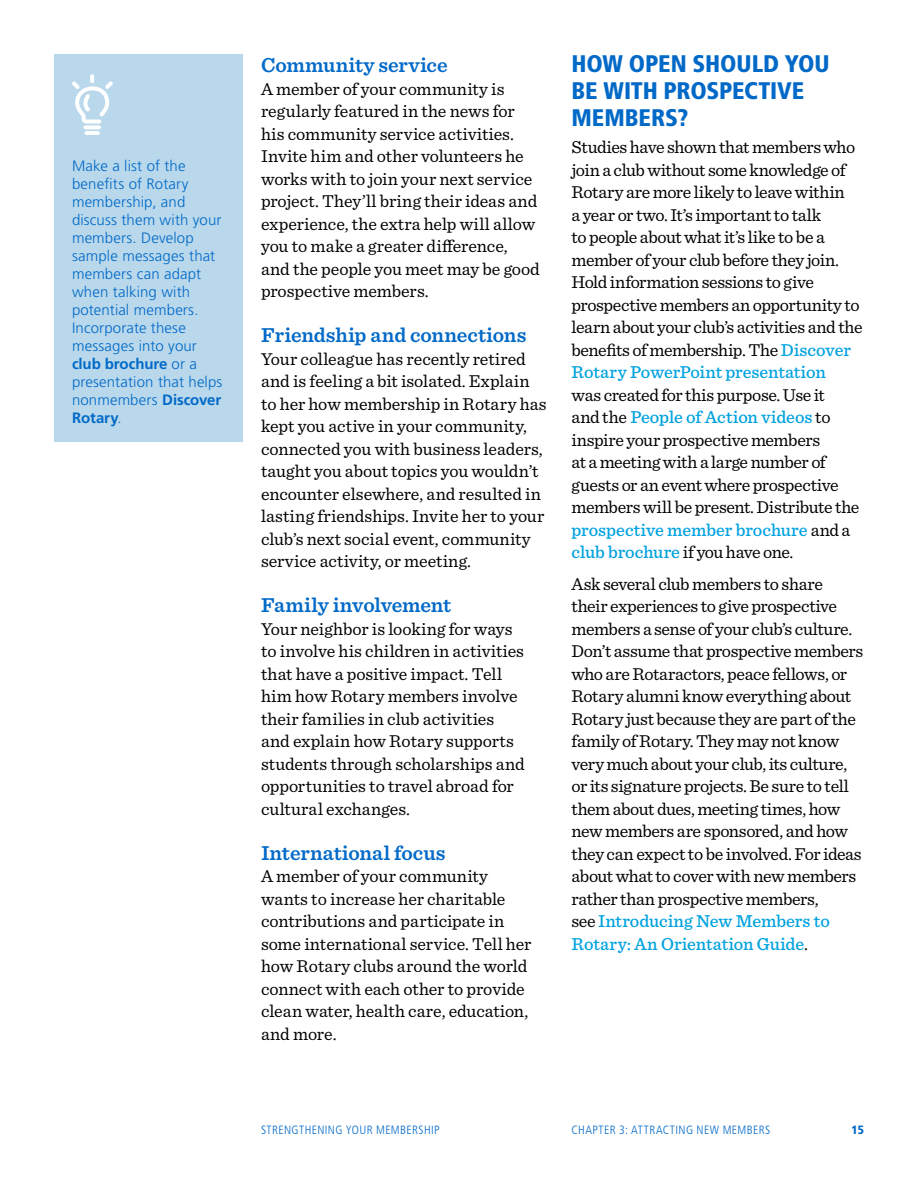
<style>
.page{position:relative;width:918px;height:1188px;background:#fff}
.page>*{position:absolute;margin:0;border:0;box-sizing:border-box;transform-origin:0 0}
.t1{font:900 condensed 24px/27px "Frutiger LT Std";letter-spacing:-.005em;color:#0069c8}
.t2{font:600 21px "Sentinel";color:#0069c8}
.t3{font:18px/22.5px "Sentinel";letter-spacing:-.01em;color:#000}
.t4{font:300 15px/18px "Frutiger LT Std";letter-spacing:.01em;color:#0069c8}
.t5{font:300 condensed 12px "Frutiger LT Std";letter-spacing:.035em;color:#0069c8}
.t6{font:900 condensed 12px "Frutiger LT Std";color:#0069c8}
.s1{font-weight:700}
.s2{font-weight:500;color:#00a2e0}
</style>
<div class="page">
<div style="left:54px;top:54px;width:189px;height:387px;background:#bad8eb"></div>
<svg style="left:72px;top:74px;width:41px;height:61px"></svg>
<p class="t4" style="left:72px;top:157px;width:152px">Make a list of the benefits of Rotary membership, and discuss them with your members. Develop sample messages that members can adapt when talking with potential members.<br>Incorporate these messages into your <span class="s1">club brochure</span> or a presentation that helps nonmembers <span class="s1">Discover<br>Rotary</span>.</p>
<p class="t2" style="left:261px;top:49px;width:188px">Community service</p>
<p class="t3" style="left:261px;top:76px;width:280px">A member of your community is regularly featured in the news for his community service activities.<br>Invite him and other volunteers he works with to join your next service project. They’ll bring their ideas and experience, the extra help will allow you to make a greater difference, and the people you meet may be good prospective members.</p>
<p class="t2" style="left:261px;top:319px;width:267px">Friendship and connections</p>
<p class="t3" style="left:261px;top:346px;width:287px">Your colleague has recently retired and is feeling a bit isolated. Explain to her how membership in Rotary has kept you active in your community, connected you with business leaders, taught you about topics you wouldn’t encounter elsewhere, and resulted in lasting friendships. Invite her to your club’s next social event, community service activity, or meeting.</p>
<p class="t2" style="left:261px;top:589px;width:192px">Family involvement</p>
<p class="t3" style="left:261px;top:616px;width:265px">Your neighbor is looking for ways to involve his children in activities that have a positive impact. Tell him how Rotary members involve their families in club activities and explain how Rotary supports students through scholarships and opportunities to travel abroad for cultural exchanges.</p>
<p class="t2" style="left:261px;top:836px;width:186px">International focus</p>
<p class="t3" style="left:261px;top:864px;width:272px">A member of your community wants to increase her charitable contributions and participate in some international service. Tell her how Rotary clubs around the world connect with each other to provide clean water, health care, education, and more.</p>
<h1 class="t1" style="left:572px;top:50px;width:259px">HOW OPEN SHOULD YOU<br>BE WITH PROSPECTIVE<br>MEMBERS?</h1>
<p class="t3" style="left:572px;top:135px;width:293px">Studies have shown that members who join a club without some knowledge of Rotary are more likely to leave within<br>a year or two. It’s important to talk<br>to people about what it’s like to be a member of your club before they join.<br>Hold information sessions to give prospective members an opportunity to learn about your club’s activities and the benefits of membership. The <span class="s2">Discover Rotary PowerPoint presentation</span></p>
<p class="t3" style="left:572px;top:382px;width:290px">was created for this purpose. Use it<br>and the <span class="s2">People of Action videos</span> to inspire your prospective members<br>at a meeting with a large number of guests or an event where prospective members will be present. Distribute the <span class="s2">prospective member brochure</span> and a <span class="s2">club brochure</span> if you have one.</p>
<p class="t3" style="left:572px;top:571px;width:293px">Ask several club members to share their experiences to give prospective members a sense of your club’s culture.<br>Don’t assume that prospective members who are Rotaractors, peace fellows, or Rotary alumni know everything about Rotary just because they are part of the family of Rotary. They may not know very much about your club, its culture, or its signature projects. Be sure to tell them about dues, meeting times, how new members are sponsored, and how they can expect to be involved. For ideas about what to cover with new members rather than prospective members,<br>see <span class="s2">Introducing New Members to Rotary: An Orientation Guide</span>.</p>
<p class="t5" style="left:261px;top:1123px;width:180px">STRENGTHENING YOUR MEMBERSHIP</p>
<p class="t5" style="left:572px;top:1123px;width:200px">CHAPTER 3: ATTRACTING NEW MEMBERS</p>
<p class="t6" style="left:852px;top:1123px;width:14px">15</p>
</div>
